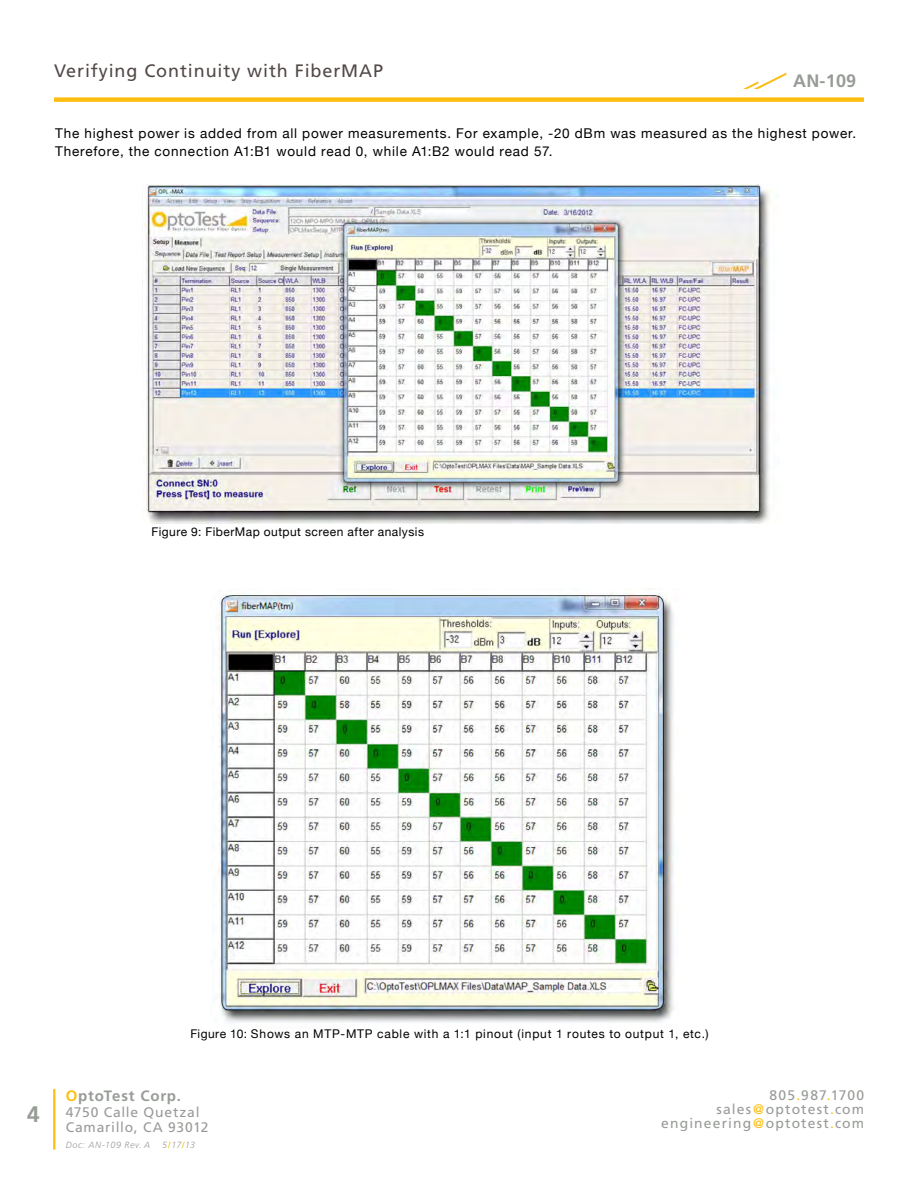
<style>
.page{position:relative;width:918px;height:1188px;background:#fff}
.page>*{position:absolute;margin:0;border:0;box-sizing:border-box;transform-origin:0 0}
.t1{font:700 22.5px "Frutiger";color:#989d97}
.t2{font:18px "Frutiger";letter-spacing:.05em;color:#524947}
.t3{font:700 18px "Frutiger";color:#989c97}
.t4{font:700 15px "Frutiger";letter-spacing:.055em;color:#989c97}
.t5{font:13.8px/14.1px "Frutiger";letter-spacing:.075em;color:#989c97;text-align:right}
.t6{font:13.8px/14.9px "Frutiger";letter-spacing:.055em;color:#989c97}
.t7{font:13.5px/18px "Helvetica Neue";letter-spacing:.06em;color:#000}
.t8{font:12px "Helvetica Neue";letter-spacing:.05em;color:#000}
.t9{font:italic 300 9px "Frutiger";letter-spacing:.07em;color:#989c97}
.s1{color:#febe10}
.s2{font-weight:400;font-style:normal;color:#febe10}
</style>
<div class="page">
<div style="left:54px;top:97px;width:810px;height:5px;background:#febe10"></div>
<hr style="left:53px;top:1089px;width:2px;height:61px;background:#febe10">
<svg style="left:743px;top:73px;width:43px;height:16px"></svg>
<img style="left:142px;top:185px;width:629px;height:338px">
<img style="left:218px;top:588px;width:456px;height:435px">
<h2 class="t2" style="left:54px;top:60px;width:331px">Verifying Continuity with FiberMAP</h2>
<h2 class="t3" style="left:793px;top:70px;width:64px">AN-109</h2>
<p class="t7" style="left:55px;top:125px;width:803px">The highest power is added from all power measurements. For example, -20 dBm was measured as the highest power.<br>Therefore, the connection A1:B1 would read 0, while A1:B2 would read 57.</p>
<p class="t8" style="left:151px;top:523px;width:274px">Figure 9: FiberMap output screen after analysis</p>
<h1 class="t1" style="left:27px;top:1101px;width:14px">4</h1>
<p class="t8" style="left:190px;top:1025px;width:520px">Figure 10: Shows an MTP-MTP cable with a 1:1 pinout (input 1 routes to output 1, etc.)</p>
<p class="t4" style="left:66px;top:1087px;width:117px"><span class="s1">O</span>ptoTest Corp.</p>
<p class="t6" style="left:66px;top:1105px;width:144px">4750 Calle Quetzal<br>Camarillo, CA 93012</p>
<p class="t9" style="left:66px;top:1140px;width:86px">Doc: AN-109 Rev. A</p>
<p class="t9" style="left:162px;top:1140px;width:34px">5<span class="s2">/</span>17<span class="s2">/</span>13</p>
<p class="t5" style="left:716px;top:1088px;width:149px">805<span class="s1">.</span>987<span class="s1">.</span>1700 sales<span class="s1">@</span>optotest<span class="s1">.</span>com</p>
<p class="t5" style="left:661px;top:1117px;width:205px">engineering<span class="s1">@</span>optotest<span class="s1">.</span>com</p>
</div>
